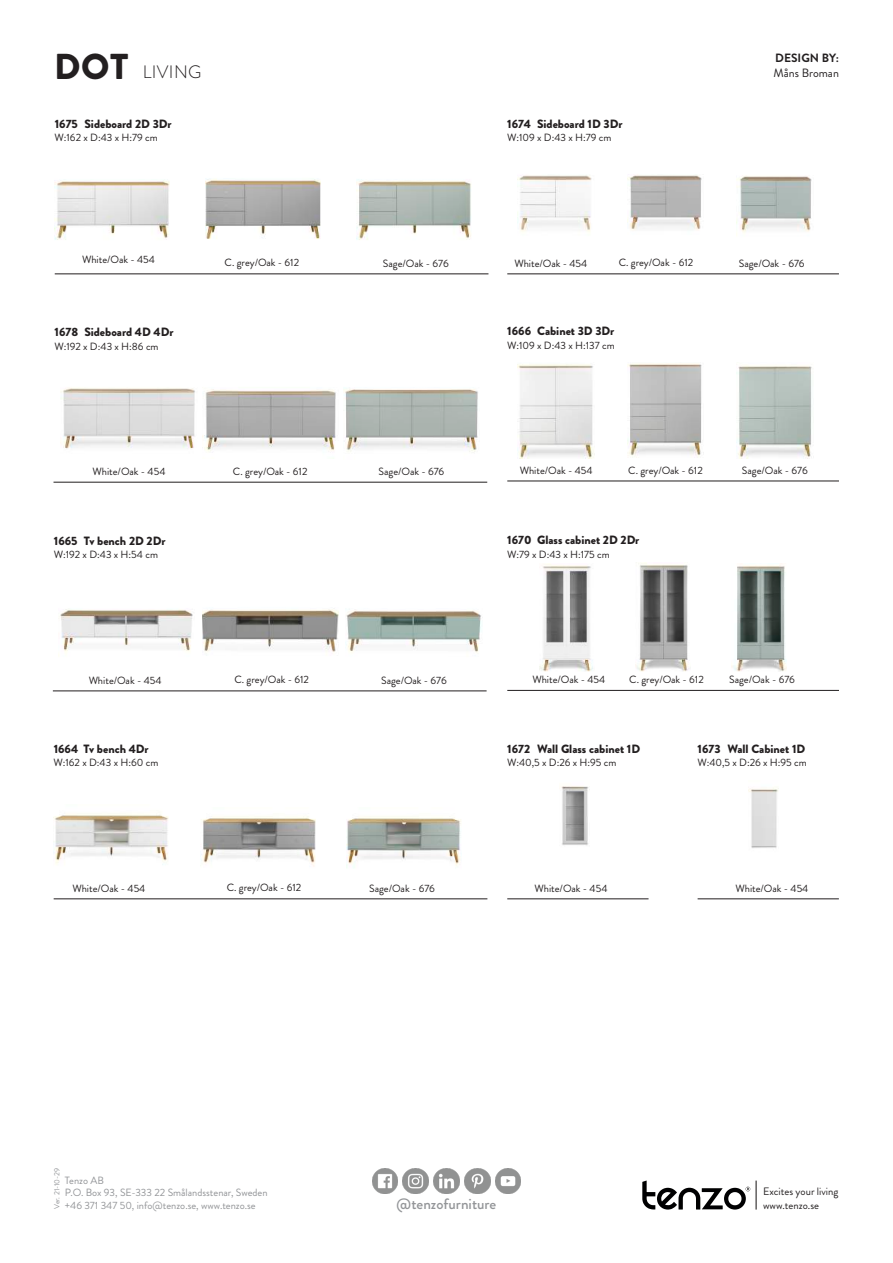
<style>
.page{position:relative;width:893px;height:1263px;background:#fff}
.page>*{position:absolute;margin:0;border:0;box-sizing:border-box;transform-origin:0 0}
.t1{font:900 36px "Brandon Grotesque";color:#231f20}
.t2{font:300 18px "Brandon Grotesque";letter-spacing:.02em;color:#231f20}
.t3{font:500 15px "Brandon Grotesque";color:#939598}
.t4{font:900 12px "Brandon Grotesque";color:#231f20}
.t5{font:12px "Brandon Grotesque";color:#231f20}
.t6{font:700 12px "Brandon Grotesque";color:#231f20}
.t7{font:10.65px/14.2px "Brandon Grotesque";color:#231f20}
.t8{font:10.5px "Brandon Grotesque";color:#231f20}
.t9{font:10.5px/12.6px "Brandon Grotesque";color:#939598}
.t10{font:7.5px "Brandon Grotesque";color:#939598}
</style>
<div class="page">
<svg style="left:642px;top:1180px;width:108px;height:29px"></svg>
<svg style="left:756px;top:1180px;width:1px;height:29px"></svg>
<hr style="left:54px;top:898px;width:433px;height:1px;background:#231f20">
<hr style="left:55px;top:273px;width:433px;height:1px;background:#231f20">
<hr style="left:54px;top:482px;width:433px;height:1px;background:#231f20">
<hr style="left:53px;top:690px;width:434px;height:1px;background:#231f20">
<img style="left:54px;top:814px;width:114px;height:51px">
<img style="left:55px;top:180px;width:115px;height:60px">
<img style="left:61px;top:388px;width:134px;height:61px">
<img style="left:58px;top:609px;width:135px;height:47px">
<img style="left:200px;top:816px;width:115px;height:51px">
<img style="left:206px;top:179px;width:114px;height:60px">
<img style="left:202px;top:389px;width:134px;height:63px">
<img style="left:202px;top:609px;width:136px;height:44px">
<img style="left:347px;top:816px;width:114px;height:52px">
<img style="left:356px;top:179px;width:115px;height:61px">
<img style="left:343px;top:387px;width:135px;height:65px">
<img style="left:346px;top:610px;width:135px;height:43px">
<hr style="left:507px;top:273px;width:332px;height:1px;background:#231f20">
<img style="left:518px;top:175px;width:74px;height:58px">
<img style="left:627px;top:175px;width:75px;height:55px">
<img style="left:737px;top:175px;width:75px;height:58px">
<hr style="left:507px;top:480px;width:332px;height:1px;background:#231f20">
<img style="left:518px;top:364px;width:76px;height:94px">
<img style="left:627px;top:363px;width:77px;height:94px">
<img style="left:737px;top:365px;width:75px;height:93px">
<hr style="left:507px;top:690px;width:332px;height:1px;background:#231f20">
<img style="left:539px;top:563px;width:54px;height:109px">
<img style="left:635px;top:563px;width:55px;height:108px">
<img style="left:731px;top:565px;width:55px;height:107px">
<hr style="left:507px;top:898px;width:141px;height:1px;background:#231f20">
<hr style="left:698px;top:898px;width:141px;height:1px;background:#231f20">
<img style="left:561px;top:786px;width:28px;height:60px">
<img style="left:749px;top:788px;width:29px;height:60px">
<img style="left:372px;top:1168px;width:26px;height:26px">
<img style="left:403px;top:1168px;width:25px;height:26px">
<img style="left:434px;top:1168px;width:25px;height:26px">
<img style="left:465px;top:1168px;width:25px;height:26px">
<img style="left:495px;top:1168px;width:26px;height:26px">
<h1 class="t1" style="left:54px;top:41px;width:76px">DOT</h1>
<h2 class="t2" style="left:143px;top:59px;width:60px">LIVING</h2>
<p class="t6" style="left:775px;top:50px;width:65px">DESIGN BY:</p>
<p class="t5" style="left:773px;top:64px;width:67px">Måns Broman</p>
<p class="t4" style="left:85px;top:115px;width:89px">Sideboard 2D 3Dr</p>
<p class="t4" style="left:55px;top:115px;width:25px">1675</p>
<p class="t4" style="left:507px;top:115px;width:117px">1674 Sideboard 1D 3Dr</p>
<p class="t8" style="left:55px;top:131px;width:105px">W:162 x D:43 x H:79 cm</p>
<p class="t8" style="left:507px;top:131px;width:106px">W:109 x D:43 x H:79 cm</p>
<p class="t8" style="left:82px;top:252px;width:74px">White/Oak - 454</p>
<p class="t8" style="left:225px;top:256px;width:76px">C. grey/Oak - 612</p>
<p class="t8" style="left:383px;top:256px;width:67px">Sage/Oak - 676</p>
<p class="t8" style="left:514px;top:256px;width:74px">White/Oak - 454</p>
<p class="t8" style="left:619px;top:256px;width:76px">C. grey/Oak - 612</p>
<p class="t8" style="left:739px;top:256px;width:67px">Sage/Oak - 676</p>
<p class="t4" style="left:84px;top:323px;width:91px">Sideboard 4D 4Dr</p>
<p class="t4" style="left:55px;top:323px;width:25px">1678</p>
<p class="t4" style="left:507px;top:322px;width:109px">1666 Cabinet 3D 3Dr</p>
<p class="t8" style="left:54px;top:339px;width:106px">W:192 x D:43 x H:86 cm</p>
<p class="t8" style="left:507px;top:338px;width:109px">W:109 x D:43 x H:137 cm</p>
<p class="t8" style="left:93px;top:464px;width:74px">White/Oak - 454</p>
<p class="t8" style="left:233px;top:464px;width:76px">C. grey/Oak - 612</p>
<p class="t8" style="left:379px;top:464px;width:67px">Sage/Oak - 676</p>
<p class="t8" style="left:520px;top:463px;width:74px">White/Oak - 454</p>
<p class="t8" style="left:628px;top:463px;width:76px">C. grey/Oak - 612</p>
<p class="t8" style="left:742px;top:463px;width:67px">Sage/Oak - 676</p>
<p class="t4" style="left:54px;top:532px;width:25px">1665</p>
<p class="t4" style="left:84px;top:532px;width:83px">Tv bench 2D 2Dr</p>
<p class="t4" style="left:507px;top:531px;width:134px">1670 Glass cabinet 2D 2Dr</p>
<p class="t8" style="left:54px;top:548px;width:106px">W:192 x D:43 x H:54 cm</p>
<p class="t8" style="left:507px;top:547px;width:104px">W:79 x D:43 x H:175 cm</p>
<p class="t8" style="left:89px;top:673px;width:74px">White/Oak - 454</p>
<p class="t8" style="left:234px;top:673px;width:76px">C. grey/Oak - 612</p>
<p class="t8" style="left:381px;top:673px;width:67px">Sage/Oak - 676</p>
<p class="t8" style="left:532px;top:673px;width:74px">White/Oak - 454</p>
<p class="t8" style="left:629px;top:672px;width:76px">C. grey/Oak - 612</p>
<p class="t8" style="left:729px;top:673px;width:67px">Sage/Oak - 676</p>
<p class="t4" style="left:54px;top:740px;width:97px">1664 Tv bench 4Dr</p>
<p class="t4" style="left:507px;top:740px;width:134px">1672 Wall Glass cabinet 1D</p>
<p class="t4" style="left:698px;top:740px;width:109px">1673 Wall Cabinet 1D</p>
<p class="t8" style="left:54px;top:755px;width:106px">W:162 x D:43 x H:60 cm</p>
<p class="t8" style="left:507px;top:755px;width:111px">W:40,5 x D:26 x H:95 cm</p>
<p class="t8" style="left:697px;top:755px;width:111px">W:40,5 x D:26 x H:95 cm</p>
<p class="t8" style="left:72px;top:881px;width:74px">White/Oak - 454</p>
<p class="t8" style="left:227px;top:880px;width:76px">C. grey/Oak - 612</p>
<p class="t8" style="left:369px;top:881px;width:67px">Sage/Oak - 676</p>
<p class="t8" style="left:534px;top:881px;width:74px">White/Oak - 454</p>
<p class="t8" style="left:735px;top:881px;width:74px">White/Oak - 454</p>
<p class="t10" style="left:52px;top:1209px;width:42px;rotate:-90deg">Ver. 21-10-29</p>
<p class="t9" style="left:65px;top:1174px;width:204px">Tenzo AB<br>P.O. Box 93, SE-333 22 Smålandsstenar, Sweden</p>
<p class="t9" style="left:65px;top:1199px;width:192px">+46 371 347 50, info@tenzo.se, www.tenzo.se</p>
<h3 class="t3" style="left:397px;top:1193px;width:101px">@tenzofurniture</h3>
<p class="t7" style="left:763px;top:1184px;width:77px">Excites your living www.tenzo.se</p>
</div>
